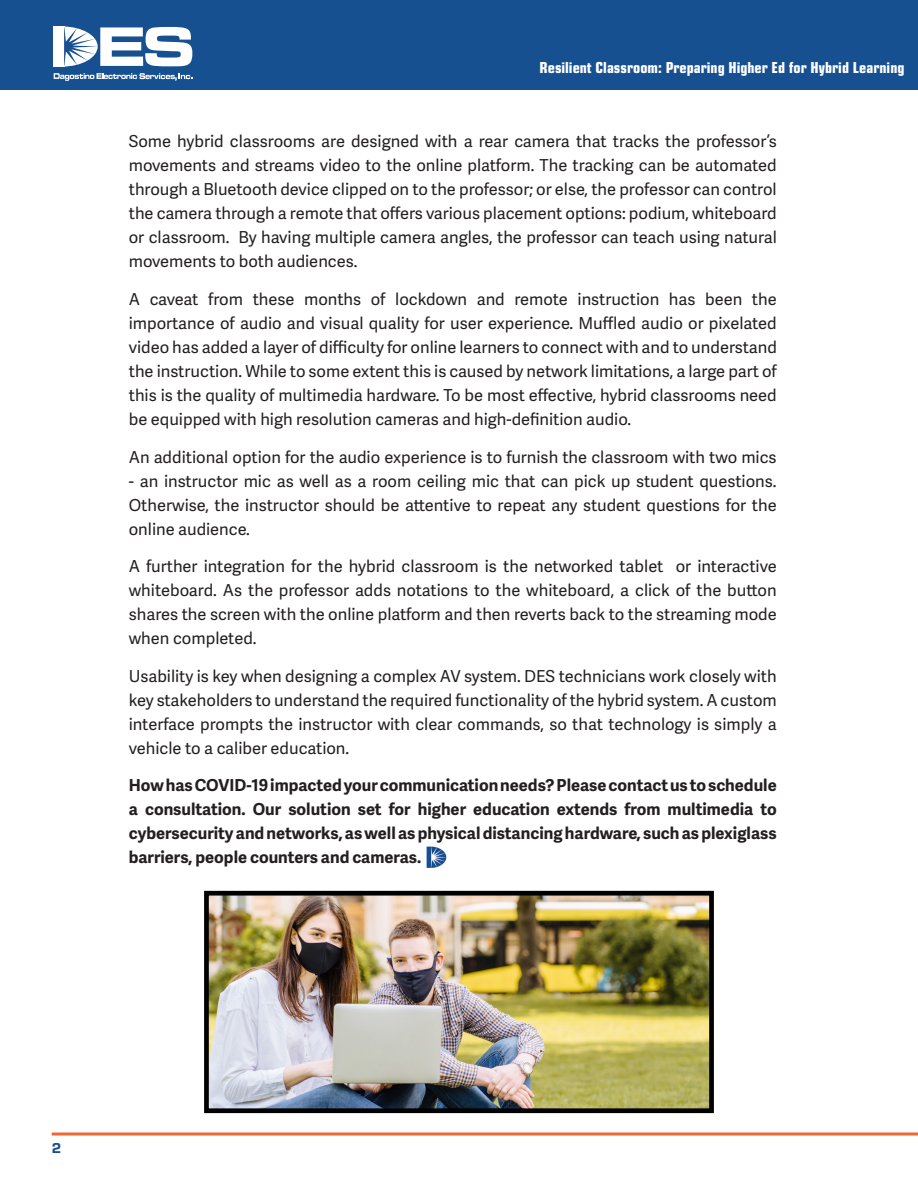
<style>
.page{position:relative;width:918px;height:1188px;background:#fff}
.page>*{position:absolute;margin:0;border:0;box-sizing:border-box;transform-origin:0 0}
.t1{font:16.5px/24px "Adelle Sans";color:#231f20;text-align:justify}
.t2{font:700 16.5px/24px "Adelle Sans";color:#231f20;text-align:justify}
.t3{font:16.5px "Eurostile Con Hea";color:#fff}
.t4{font:15px "Eurostile Hea";color:#165091}
</style>
<div class="page">
<svg style="left:52px;top:1132px;width:866px;height:4px;background:#f58c68"></svg>
<div style="left:0;top:0;width:918px;height:89px;background:#165091"></div>
<svg style="left:54px;top:73px;width:138px;height:8px"></svg>
<div style="left:54px;top:26px;width:11px;height:41px;background:#fff"></div>
<svg style="left:64px;top:26px;width:128px;height:41px"></svg>
<img style="left:426px;top:846px;width:21px;height:22px">
<img style="left:210px;top:897px;width:498px;height:210px">
<div style="left:204px;top:891px;width:510px;height:222px;border:5px solid #000"></div>
<p class="t3" style="left:540px;top:56px;width:366px">Resilient Classroom: Preparing Higher Ed for Hybrid Learning</p>
<p class="t1" style="left:129px;top:129px;width:650px">Some hybrid classrooms are designed with a rear camera that tracks the professor’s movements and streams video to the online platform. The tracking can be automated through a Bluetooth device clipped on to the professor; or else, the professor can control the camera through a remote that offers various placement options: podium, whiteboard or classroom. By having multiple camera angles, the professor can teach using natural movements to both audiences.</p>
<p class="t1" style="left:129px;top:287px;width:650px">A caveat from these months of lockdown and remote instruction has been the importance of audio and visual quality for user experience. Muffled audio or pixelated video has added a layer of difficulty for online learners to connect with and to understand the instruction. While to some extent this is caused by network limitations, a large part of this is the quality of multimedia hardware. To be most effective, hybrid classrooms need be equipped with high resolution cameras and high-definition audio.</p>
<p class="t1" style="left:129px;top:444px;width:649px">An additional option for the audio experience is to furnish the classroom with two mics</p>
<p class="t1" style="left:129px;top:468px;width:649px">- an instructor mic as well as a room ceiling mic that can pick up student questions.<br>Otherwise, the instructor should be attentive to repeat any student questions for the online audience.</p>
<p class="t1" style="left:129px;top:554px;width:650px">A further integration for the hybrid classroom is the networked tablet or interactive whiteboard. As the professor adds notations to the whiteboard, a click of the button shares the screen with the online platform and then reverts back to the streaming mode when completed.</p>
<p class="t1" style="left:129px;top:663px;width:650px">Usability is key when designing a complex AV system. DES technicians work closely with key stakeholders to understand the required functionality of the hybrid system. A custom interface prompts the instructor with clear commands, so that technology is simply a vehicle to a caliber education.</p>
<p class="t2" style="left:129px;top:773px;width:650px">How has COVID-19 impacted your communication needs? Please contact us to schedule a consultation. Our solution set for higher education extends from multimedia to cybersecurity and networks, as well as physical distancing hardware, such as plexiglass barriers, people counters and cameras.</p>
<p class="t4" style="left:52px;top:1137px;width:11px">2</p>
</div>
